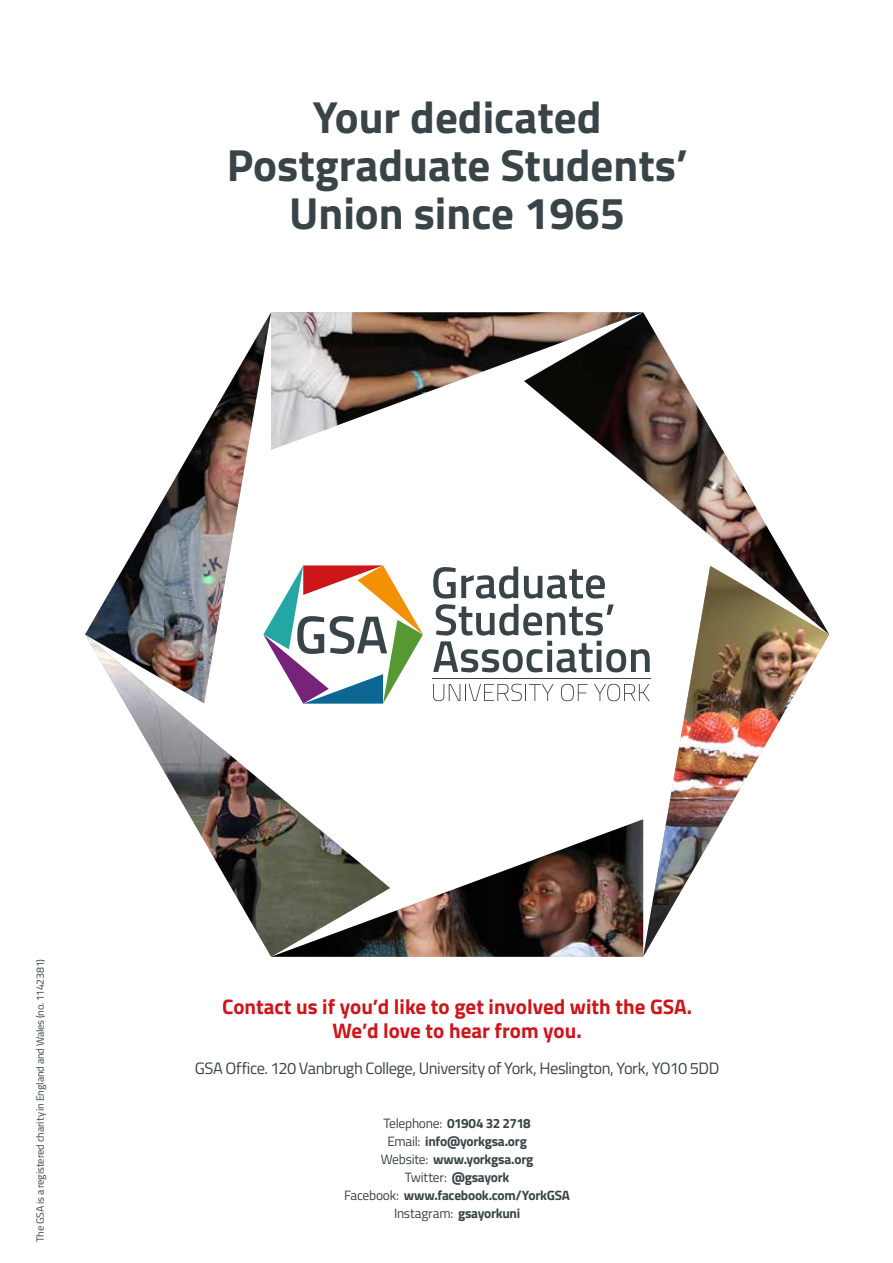
<style>
.page{position:relative;width:893px;height:1263px;background:#fff}
.page>*{position:absolute;margin:0;border:0;box-sizing:border-box;transform-origin:0 0}
.t1{font:700 45px/48px "Titillium Web";color:#394448;text-align:center}
.t2{font:700 21px/24px "Titillium Web";color:#cd151a;text-align:center}
.t3{font:16.5px "Titillium Web";letter-spacing:-.03em;color:#394448}
.t4{font:700 13.5px/18px "Titillium Web";letter-spacing:-.02em;color:#394448;text-align:center}
.t5{font:10.5px "Titillium Web";letter-spacing:-.01em;color:#394448}
.s1{font-weight:400}
</style>
<div class="page">
<svg style="left:271px;top:565px;width:152px;height:127px"></svg>
<svg style="left:433px;top:566px;width:168px;height:69px"></svg>
<svg style="left:433px;top:641px;width:210px;height:31px"></svg>
<hr style="left:432px;top:679px;width:219px;height:1px;background:#394448">
<svg style="left:433px;top:684px;width:121px;height:17px"></svg>
<svg style="left:561px;top:684px;width:26px;height:17px"></svg>
<svg style="left:594px;top:684px;width:49px;height:17px"></svg>
<img style="left:524px;top:312px;width:266px;height:322px">
<img style="left:643px;top:566px;width:186px;height:391px">
<img style="left:390px;top:819px;width:253px;height:138px">
<img style="left:124px;top:634px;width:266px;height:323px">
<img style="left:85px;top:312px;width:186px;height:391px">
<img style="left:271px;top:312px;width:372px;height:138px">
<h1 class="t1" style="left:227px;top:91px;width:462px">Your dedicated<br>Postgraduate Students’<br>Union since 1965</h1>
<p class="t5" style="left:32px;top:1242px;width:284px;rotate:-90deg">The GSA is a registered charity in England and Wales (no. 1142381)</p>
<h2 class="t2" style="left:222px;top:993px;width:471px">Contact us if you’d like to get involved with the GSA.<br>We’d love to hear from you.</h2>
<p class="t3" style="left:195px;top:1056px;width:526px">GSA Office. 120 Vanbrugh College, University of York, Heslington, York, YO10 5DD</p>
<p class="t4" style="left:344px;top:1113px;width:227px"><span class="s1">Telephone:</span> 01904 32 2718<br><span class="s1">Email:</span> info@yorkgsa.org<br><span class="s1">Website:</span> www.yorkgsa.org<br><span class="s1">Twitter:</span> @gsayork<br><span class="s1">Facebook:</span> www.facebook.com/YorkGSA<br><span class="s1">Instagram:</span> gsayorkuni</p>
</div>
